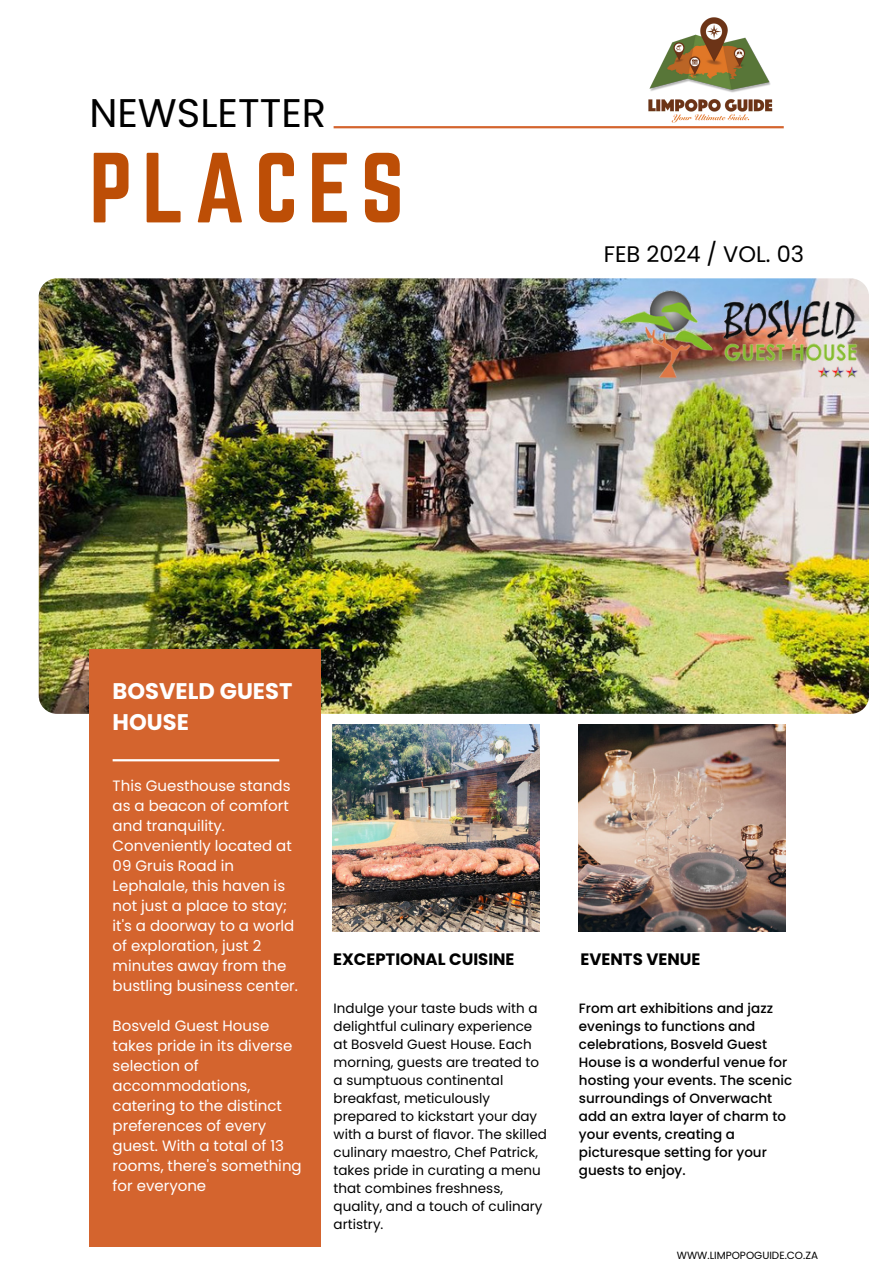
<style>
.page{position:relative;width:893px;height:1264px;background:#fff}
.page>*{position:absolute;margin:0;border:0;box-sizing:border-box;transform-origin:0 0}
.t1{font:87px "Norwester";letter-spacing:.11em;color:#bd4e06}
.t2{font:39.9px "Poppins";color:#000}
.t3{font:700 22.65px/31.5px "Poppins";color:#fff}
.t4{font:22.5px "Poppins";color:#000}
.t5{font:700 16.5px "Poppins";color:#000}
.t6{font:15px/20px "Poppins";color:#fff}
.t7{font:13.5px/18px "Poppins";color:#000}
.t8{font:500 13.5px/18px "Poppins";color:#000}
.t9{font:10.5px "Poppins";color:#000}
</style>
<div class="page">
<hr style="left:333px;top:126px;width:450px;height:2px;background:#d4642e">
<img style="left:39px;top:278px;width:829px;height:436px;border-radius:18px">
<div style="left:89px;top:649px;width:231px;height:597px;background:#d4642e"></div>
<hr style="left:113px;top:759px;width:166px;height:2px;background:#fff">
<img style="left:333px;top:724px;width:206px;height:207px">
<img style="left:579px;top:724px;width:206px;height:207px">
<img style="left:618px;top:17px;width:166px;height:112px">
<img style="left:618px;top:285px;width:243px;height:95px">
<h2 class="t2" style="left:89px;top:85px;width:238px">NEWSLETTER</h2>
<p class="t1" style="left:89px;top:135px;width:316px">PLACES</p>
<h3 class="t3" style="left:113px;top:675px;width:181px">BOSVELD GUEST<br>HOUSE</h3>
<p class="t4" style="left:603px;top:238px;width:202px">FEB 2024 / VOL. 03</p>
<h5 class="t6" style="left:113px;top:775px;width:187px">This Guesthouse stands as a beacon of comfort and tranquility.<br>Conveniently located at<br>09 Gruis Road in<br>Lephalale, this haven is not just a place to stay; it's a doorway to a world of exploration, just 2 minutes away from the bustling business center.</h5>
<p class="t6" style="left:113px;top:1015px;width:191px">Bosveld Guest House takes pride in its diverse selection of accommodations, catering to the distinct preferences of every guest. With a total of 13 rooms, there's something for everyone</p>
<h6 class="t5" style="left:333px;top:947px;width:183px">EXCEPTIONAL CUISINE</h6>
<p class="t5" style="left:580px;top:947px;width:121px">EVENTS VENUE</p>
<h6 class="t7" style="left:333px;top:998px;width:215px">Indulge your taste buds with a delightful culinary experience at Bosveld Guest House. Each morning, guests are treated to a sumptuous continental breakfast, meticulously prepared to kickstart your day with a burst of flavor. The skilled culinary maestro, Chef Patrick, takes pride in curating a menu that combines freshness, quality, and a touch of culinary artistry.</h6>
<h5 class="t8" style="left:579px;top:998px;width:214px">From art exhibitions and jazz evenings to functions and celebrations, Bosveld Guest<br>House is a wonderful venue for hosting your events. The scenic surroundings of Onverwacht add an extra layer of charm to your events, creating a picturesque setting for your guests to enjoy.</h5>
<p class="t9" style="left:677px;top:1248px;width:143px">WWW.LIMPOPOGUIDE.CO.ZA</p>
</div>
